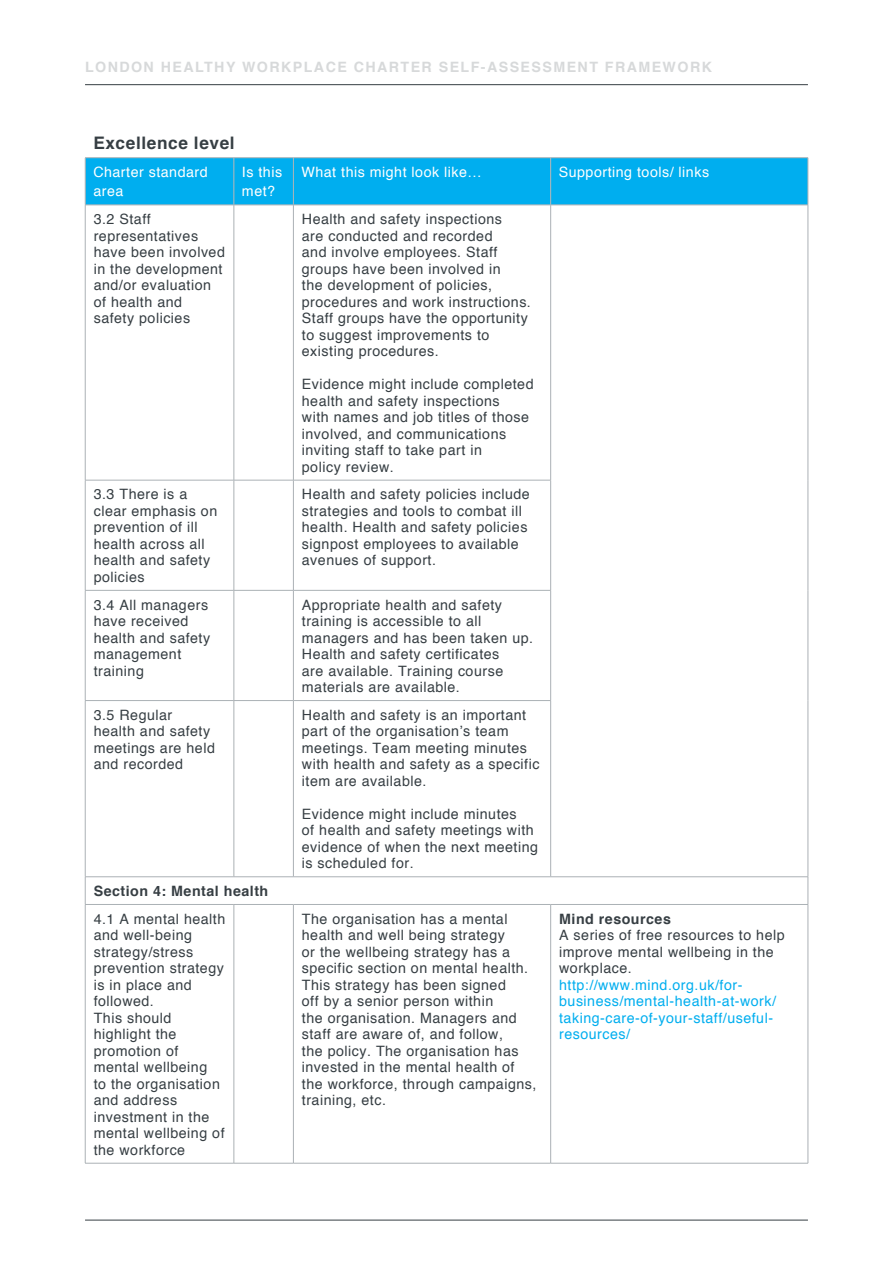
<style>
.page{position:relative;width:893px;height:1263px;background:#fff}
.page>*{position:absolute;margin:0;border:0;box-sizing:border-box;transform-origin:0 0}
.t1{font:700 17.25px "Helvetica";color:#363e43}
.t2{font:14.25px/16.5px "Helvetica";letter-spacing:.035em;color:#363e43}
.t3{font:14.25px/16.5px "Helvetica";letter-spacing:.035em;color:#00aeef}
.t4{font:14.25px/19.5px "Helvetica";letter-spacing:.035em;color:#fff}
.t5{font:700 14.25px "Helvetica";letter-spacing:.1em;color:#d7d9da}
.t6{font:700 14.25px "Helvetica";letter-spacing:.035em;color:#363e43}
</style>
<div class="page">
<hr style="left:85px;top:84px;width:723px;height:1px;background:#363e43">
<hr style="left:85px;top:1220px;width:723px;height:1px;background:#363e43">
<div style="left:86px;top:158px;width:722px;height:47px;background:#00aeef"></div>
<svg style="left:234px;top:206px;width:574px;height:957px"></svg>
<hr style="left:85px;top:157px;width:149px;height:1px;background:#b1b4b6">
<hr style="left:234px;top:157px;width:59px;height:1px;background:#b1b4b6">
<hr style="left:293px;top:157px;width:258px;height:1px;background:#b1b4b6">
<hr style="left:551px;top:157px;width:257px;height:1px;background:#b1b4b6">
<hr style="left:85px;top:205px;width:149px;height:1px;background:#abb1b5">
<hr style="left:85px;top:205px;width:1px;height:275px;background:#abb1b5">
<hr style="left:234px;top:205px;width:59px;height:1px;background:#abb1b5">
<hr style="left:234px;top:205px;width:1px;height:275px;background:#abb1b5">
<hr style="left:293px;top:205px;width:258px;height:1px;background:#abb1b5">
<hr style="left:293px;top:205px;width:1px;height:275px;background:#abb1b5">
<hr style="left:551px;top:205px;width:257px;height:1px;background:#abb1b5">
<hr style="left:550px;top:205px;width:1px;height:275px;background:#abb1b5">
<hr style="left:808px;top:205px;width:1px;height:275px;background:#abb1b5">
<hr style="left:808px;top:480px;width:1px;height:110px;background:#abb1b5">
<hr style="left:808px;top:590px;width:1px;height:110px;background:#abb1b5">
<hr style="left:808px;top:700px;width:1px;height:176px;background:#abb1b5">
<hr style="left:85px;top:480px;width:149px;height:1px;background:#abb1b5">
<hr style="left:85px;top:480px;width:1px;height:110px;background:#abb1b5">
<hr style="left:234px;top:480px;width:59px;height:1px;background:#abb1b5">
<hr style="left:234px;top:480px;width:1px;height:110px;background:#abb1b5">
<hr style="left:293px;top:480px;width:258px;height:1px;background:#abb1b5">
<hr style="left:293px;top:480px;width:1px;height:110px;background:#abb1b5">
<hr style="left:550px;top:480px;width:1px;height:110px;background:#abb1b5">
<hr style="left:85px;top:590px;width:149px;height:1px;background:#abb1b5">
<hr style="left:85px;top:590px;width:1px;height:110px;background:#abb1b5">
<hr style="left:234px;top:590px;width:59px;height:1px;background:#abb1b5">
<hr style="left:234px;top:590px;width:1px;height:110px;background:#abb1b5">
<hr style="left:293px;top:590px;width:258px;height:1px;background:#abb1b5">
<hr style="left:293px;top:590px;width:1px;height:110px;background:#abb1b5">
<hr style="left:550px;top:590px;width:1px;height:110px;background:#abb1b5">
<hr style="left:85px;top:700px;width:149px;height:1px;background:#abb1b5">
<hr style="left:85px;top:701px;width:1px;height:175px;background:#abb1b5">
<hr style="left:234px;top:700px;width:59px;height:1px;background:#abb1b5">
<hr style="left:234px;top:701px;width:1px;height:175px;background:#abb1b5">
<hr style="left:293px;top:700px;width:258px;height:1px;background:#abb1b5">
<hr style="left:293px;top:701px;width:1px;height:175px;background:#abb1b5">
<hr style="left:550px;top:701px;width:1px;height:175px;background:#abb1b5">
<hr style="left:85px;top:876px;width:149px;height:1px;background:#abb1b5">
<svg style="left:85px;top:877px;width:1px;height:27px"></svg>
<hr style="left:234px;top:876px;width:59px;height:1px;background:#abb1b5">
<hr style="left:293px;top:876px;width:258px;height:1px;background:#abb1b5">
<hr style="left:551px;top:876px;width:257px;height:1px;background:#abb1b5">
<svg style="left:808px;top:877px;width:1px;height:27px"></svg>
<hr style="left:85px;top:904px;width:149px;height:1px;background:#abb1b5">
<hr style="left:85px;top:905px;width:1px;height:258px;background:#abb1b5">
<hr style="left:234px;top:904px;width:59px;height:1px;background:#abb1b5">
<hr style="left:234px;top:905px;width:1px;height:258px;background:#abb1b5">
<hr style="left:293px;top:904px;width:258px;height:1px;background:#abb1b5">
<hr style="left:293px;top:905px;width:1px;height:258px;background:#abb1b5">
<hr style="left:551px;top:904px;width:257px;height:1px;background:#abb1b5">
<hr style="left:550px;top:905px;width:1px;height:258px;background:#abb1b5">
<hr style="left:808px;top:905px;width:1px;height:258px;background:#abb1b5">
<hr style="left:85px;top:158px;width:1px;height:47px;background:#b1b4b6">
<hr style="left:234px;top:158px;width:1px;height:47px;background:#b1b4b6">
<hr style="left:293px;top:158px;width:1px;height:47px;background:#b1b4b6">
<hr style="left:550px;top:158px;width:1px;height:47px;background:#b1b4b6">
<hr style="left:808px;top:158px;width:1px;height:47px;background:#b1b4b6">
<hr style="left:85px;top:1163px;width:149px;height:1px;background:#abb1b5">
<hr style="left:234px;top:1163px;width:59px;height:1px;background:#abb1b5">
<hr style="left:293px;top:1163px;width:258px;height:1px;background:#abb1b5">
<hr style="left:551px;top:1163px;width:257px;height:1px;background:#abb1b5">
<p class="t5" style="left:85px;top:55px;width:628px">LONDON HEALTHY WORKPLACE CHARTER SELF-ASSESSMENT FRAMEWORK</p>
<p class="t1" style="left:93px;top:129px;width:143px">EXCELLENCE LEVEL</p>
<p class="t4" style="left:93px;top:163px;width:116px">Charter standard area</p>
<p class="t4" style="left:242px;top:163px;width:42px">Is this met?</p>
<p class="t4" style="left:301px;top:163px;width:182px">What this might look like…</p>
<p class="t4" style="left:559px;top:163px;width:152px">Supporting tools/ links</p>
<p class="t2" style="left:94px;top:211px;width:133px">3.2 Staff representatives have been involved in the development and/or evaluation of health and safety policies</p>
<p class="t2" style="left:302px;top:211px;width:230px">Health and safety inspections<br>are conducted and recorded<br>and involve employees. Staff groups have been involved in<br>the development of policies, procedures and work instructions.<br>Staff groups have the opportunity to suggest improvements to existing procedures.</p>
<p class="t2" style="left:302px;top:376px;width:233px">Evidence might include completed health and safety inspections<br>with names and job titles of those involved, and communications inviting staff to take part in<br>policy review.</p>
<p class="t2" style="left:94px;top:487px;width:125px">3.3 There is a clear emphasis on prevention of ill health across all health and safety policies</p>
<p class="t2" style="left:302px;top:487px;width:229px">Health and safety policies include strategies and tools to combat ill health. Health and safety policies signpost employees to available avenues of support.</p>
<p class="t2" style="left:94px;top:597px;width:118px">3.4 All managers have received health and safety management training</p>
<p class="t2" style="left:302px;top:597px;width:233px">Appropriate health and safety training is accessible to all managers and has been taken up.<br>Health and safety certificates<br>are available. Training course materials are available.</p>
<p class="t2" style="left:94px;top:707px;width:123px">3.5 Regular health and safety meetings are held and recorded</p>
<p class="t2" style="left:302px;top:707px;width:239px">Health and safety is an important part of the organisation’s team meetings. Team meeting minutes with health and safety as a specific item are available.</p>
<p class="t2" style="left:302px;top:806px;width:238px">Evidence might include minutes<br>of health and safety meetings with evidence of when the next meeting is scheduled for.</p>
<p class="t6" style="left:94px;top:879px;width:176px">SECTION 4: MENTAL HEALTH</p>
<p class="t2" style="left:94px;top:911px;width:133px">4.1 A mental health and well-being strategy/stress prevention strategy is in place and followed.<br>This should highlight the promotion of mental wellbeing<br>to the organisation and address investment in the mental wellbeing of the workforce</p>
<p class="t2" style="left:302px;top:911px;width:236px">The organisation has a mental health and well being strategy<br>or the wellbeing strategy has a specific section on mental health.<br>This strategy has been signed<br>off by a senior person within<br>the organisation. Managers and staff are aware of, and follow,<br>the policy. The organisation has invested in the mental health of the workforce, through campaigns, training, etc.</p>
<p class="t6" style="left:559px;top:907px;width:113px">MIND RESOURCES</p>
<p class="t2" style="left:559px;top:927px;width:227px">A series of free resources to help improve mental wellbeing in the workplace.</p>
<p class="t3" style="left:559px;top:977px;width:218px">http://www.mind.org.uk/for&shy;business/mental-health-at-work/ taking-care-of-your-staff/useful&shy;resources/</p>
</div>
